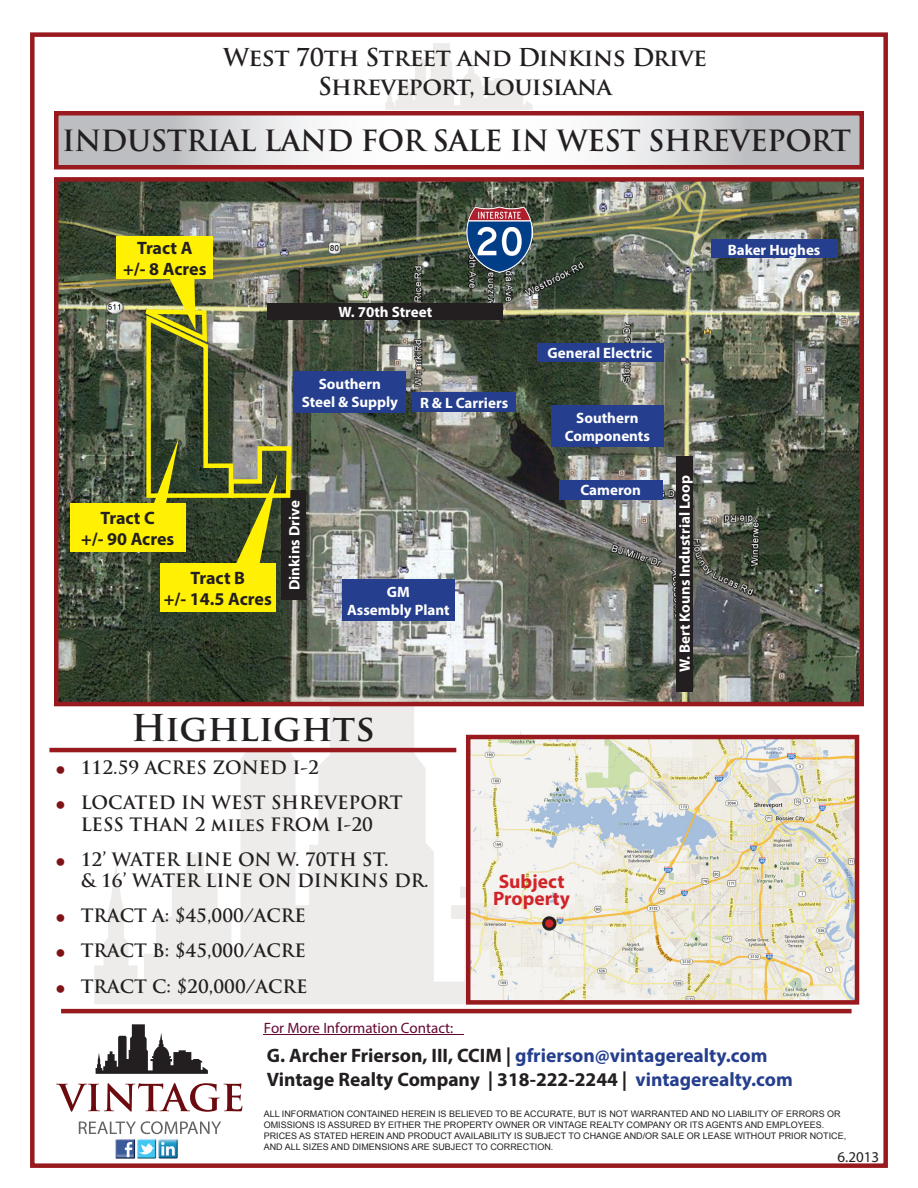
<style>
.page{position:relative;width:918px;height:1188px;background:#fff}
.page>*{position:absolute;margin:0;border:0;box-sizing:border-box;transform-origin:0 0}
.t1{font:700 36px "Trajan Pro";color:#231f20}
.t2{font:700 28.5px "Trajan Pro";letter-spacing:-.02em;color:#231f20}
.t3{font:700 24px "Trajan Pro";letter-spacing:-.02em;color:#231f20}
.t4{font:700 19.5px/23.4px "Myriad Pro";color:#231f20}
.t5{font:700 19.5px/16.5px "Myriad Pro";color:#d1232a}
.t6{font:700 18px/21.6px "Trajan Pro";color:#231f20}
.t7{font:700 18px "Myriad Pro";color:#231f20}
.t8{font:700 15px "Myriad Pro";color:#fff}
.t9{font:15px "Myriad Pro";color:#640733}
.t10{font:15px "Myriad Pro";color:#231f20}
.t11{font:9px/10.8px "Arial";color:#231f20}
.s1{color:#253f8e}
</style>
<div class="page">
<img style="left:115px;top:1134px;width:63px;height:25px">
<div style="left:30px;top:32px;width:858px;height:1136px;border:4px solid #981a1e"></div>
<hr style="left:264px;top:1035px;width:200px;height:1px;background:#640733">
<hr style="left:61px;top:1009px;width:791px;height:4px;background:#981a1e">
<svg style="left:56px;top:1083px;width:186px;height:29px"></svg>
<svg style="left:96px;top:1024px;width:112px;height:50px"></svg>
<svg style="left:79px;top:1121px;width:142px;height:13px"></svg>
<svg style="left:94px;top:706px;width:730px;height:298px;fill:#eeeceb"></svg>
<svg style="left:385px;top:43px;width:148px;height:67px"></svg>
<svg style="left:59px;top:116px;width:800px;height:48px"></svg>
<div style="left:54px;top:111px;width:810px;height:58px;border:4px solid #981a1e"></div>
<hr style="left:49px;top:748px;width:407px;height:4px;background:#981a1e">
<img style="left:471px;top:740px;width:383px;height:260px">
<div style="left:466px;top:735px;width:393px;height:270px;border:4px solid #981a1e"></div>
<svg style="left:544px;top:918px;width:11px;height:11px"></svg>
<div style="left:542px;top:916px;width:15px;height:15px;border:3px solid #231f20;border-radius:50%"></div>
<img style="left:59px;top:182px;width:800px;height:519px">
<div style="left:54px;top:177px;width:810px;height:529px;border:4px solid #981a1e"></div>
<div style="left:342px;top:580px;width:113px;height:41px;background:#253f8e"></div>
<div style="left:412px;top:392px;width:104px;height:20px;background:#253f8e"></div>
<div style="left:294px;top:371px;width:112px;height:41px;background:#253f8e"></div>
<div style="left:551px;top:406px;width:113px;height:41px;background:#253f8e"></div>
<div style="left:559px;top:480px;width:104px;height:20px;background:#253f8e"></div>
<div style="left:537px;top:343px;width:127px;height:19px;background:#253f8e"></div>
<div style="left:711px;top:240px;width:127px;height:18px;background:#253f8e"></div>
<div style="left:676px;top:456px;width:16px;height:236px;background:#231f20"></div>
<div style="left:267px;top:303px;width:236px;height:17px;background:#231f20"></div>
<div style="left:281px;top:490px;width:25px;height:110px;background:#231f20"></div>
<img style="left:466px;top:207px;width:67px;height:66px">
<div style="left:117px;top:237px;width:96px;height:42px;background:#fff101"></div>
<div style="left:70px;top:503px;width:116px;height:49px;background:#fff101"></div>
<svg style="left:125px;top:251px;width:168px;height:342px;background:#787c3d"></svg>
<div style="left:160px;top:563px;width:116px;height:49px;background:#fff101"></div>
<p class="t3" style="left:223px;top:42px;width:485px">West 70th Street and Dinkins Drive</p>
<p class="t3" style="left:318px;top:71px;width:295px">Shreveport, Louisiana</p>
<p class="t2" style="left:62px;top:123px;width:790px">INDUSTRIAL LAND FOR SALE IN WEST SHREVEPORT</p>
<p class="t7" style="left:137px;top:236px;width:57px">Tract A</p>
<p class="t7" style="left:123px;top:257px;width:85px">+/- 8 Acres</p>
<p class="t8" style="left:339px;top:302px;width:95px">W. 70th Street</p>
<p class="t8" style="left:319px;top:374px;width:64px">Southern</p>
<p class="t8" style="left:302px;top:392px;width:98px">Steel &amp; Supply</p>
<p class="t8" style="left:420px;top:393px;width:90px">R &amp; L Carriers</p>
<p class="t7" style="left:101px;top:506px;width:56px">Tract C</p>
<p class="t7" style="left:81px;top:527px;width:95px">+/- 90 Acres</p>
<p class="t7" style="left:191px;top:566px;width:56px">Tract B</p>
<p class="t7" style="left:164px;top:587px;width:110px">+/- 14.5 Acres</p>
<p class="t8" style="left:285px;top:590px;width:92px;rotate:-90deg">Dinkins Drive</p>
<p class="t8" style="left:387px;top:582px;width:24px">GM</p>
<p class="t8" style="left:347px;top:600px;width:104px">Assembly Plant</p>
<p class="t8" style="left:548px;top:343px;width:106px">General Electric</p>
<p class="t8" style="left:576px;top:408px;width:64px">Southern</p>
<p class="t8" style="left:565px;top:426px;width:87px">Components</p>
<p class="t8" style="left:581px;top:480px;width:62px">Cameron</p>
<p class="t1" style="left:131px;top:705px;width:245px">Highlights</p>
<p class="t6" style="left:81px;top:757px;width:240px">112.59 ACRES ZONED I-2</p>
<p class="t6" style="left:81px;top:792px;width:323px">LOCATED IN WEST SHREVEPORT<br>LESS THAN 2 miles FROM I-20</p>
<p class="t6" style="left:81px;top:849px;width:350px">12’ WATER LINE ON W. 70TH ST.<br>&amp; 16’ WATER LINE ON DINKINS DR.</p>
<p class="t6" style="left:81px;top:905px;width:226px">TRACT A: $45,000/ACRE</p>
<p class="t6" style="left:81px;top:940px;width:227px">TRACT B: $45,000/ACRE</p>
<p class="t6" style="left:81px;top:975px;width:228px">TRACT C: $20,000/ACRE</p>
<h3 class="t9" style="left:264px;top:1019px;width:191px">For More Information Contact:</h3>
<p class="t5" style="left:493px;top:873px;width:78px">Subject<br>Property</p>
<p class="t8" style="left:675px;top:672px;width:199px;rotate:-90deg">W. Bert Kouns Industrial Loop</p>
<p class="t8" style="left:728px;top:240px;width:94px">Baker Hughes</p>
<h3 class="t4" style="left:267px;top:1043px;width:527px">G. Archer Frierson, III, CCIM | <span class="s1">gfrierson@vintagerealty.com<br></span>Vintage Realty Company | 318-222-2244 | <span class="s1">vintagerealty.com</span></h3>
<p class="t11" style="left:264px;top:1109px;width:584px">ALL INFORMATION CONTAINED HEREIN IS BELIEVED TO BE ACCURATE, BUT IS NOT WARRANTED AND NO LIABILITY OF ERRORS OR OMISSIONS IS ASSURED BY EITHER THE PROPERTY OWNER OR VINTAGE REALTY COMPANY OR ITS AGENTS AND EMPLOYEES.<br>PRICES AS STATED HEREIN AND PRODUCT AVAILABILITY IS SUBJECT TO CHANGE AND/OR SALE OR LEASE WITHOUT PRIOR NOTICE, AND ALL SIZES AND DIMENSIONS ARE SUBJECT TO CORRECTION.</p>
<h3 class="t10" style="left:838px;top:1147px;width:43px">6.2013</h3>
</div>
